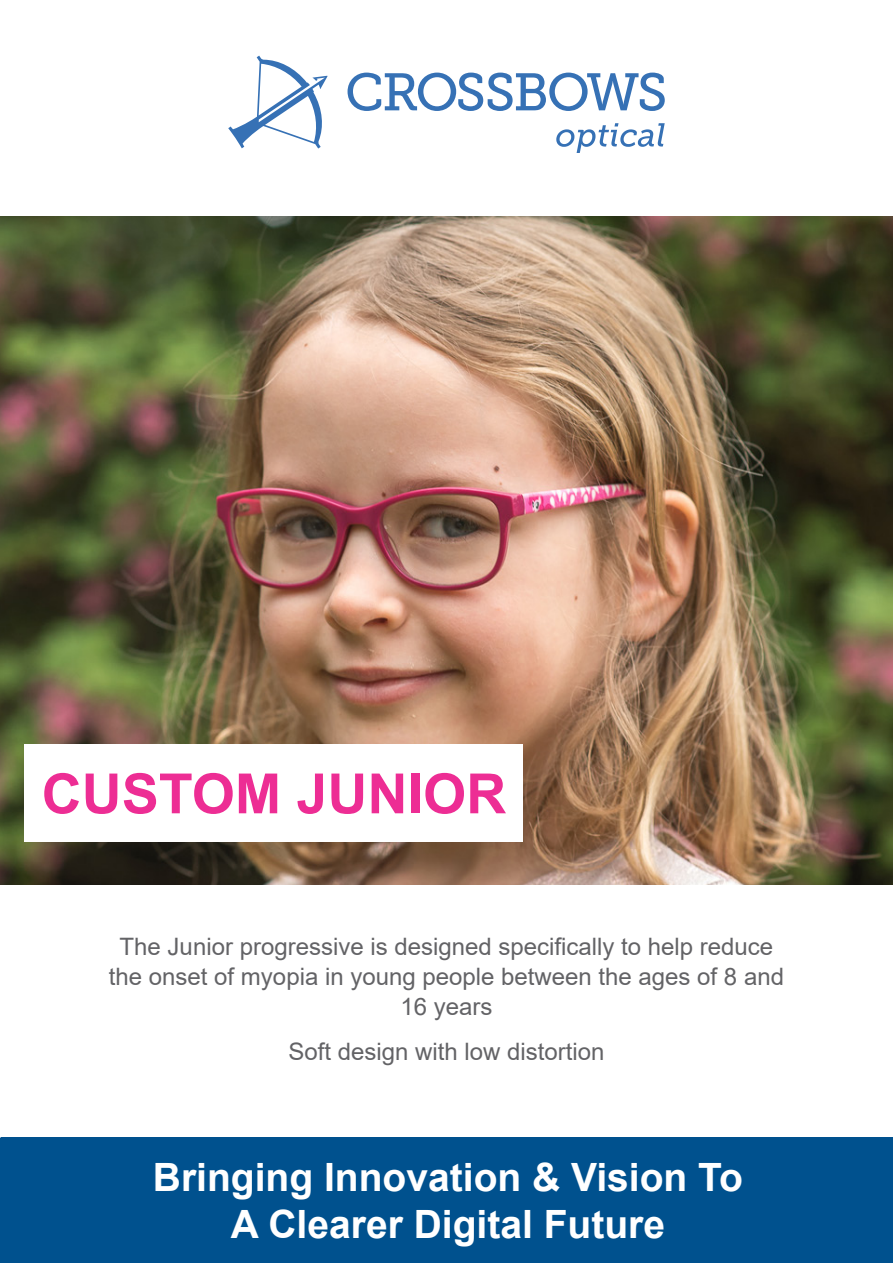
<style>
.page{position:relative;width:893px;height:1263px;background:#fff}
.page>*{position:absolute;margin:0;border:0;box-sizing:border-box;transform-origin:0 0}
.t1{font:700 55.5px "Arial";color:#ed2d94}
.t2{font:700 39px "Arial";color:#fff}
.t3{font:24px/30px "Arial";color:#636366;text-align:center}
</style>
<div class="page">
<img style="left:0;top:217px;width:893px;height:667px">
<svg style="left:228px;top:56px;width:100px;height:93px"></svg>
<svg style="left:348px;top:73px;width:317px;height:38px"></svg>
<svg style="left:556px;top:123px;width:109px;height:30px"></svg>
<div style="left:2px;top:1137px;width:891px;height:126px;background:#00518e"></div>
<div style="left:25px;top:744px;width:498px;height:98px;background:#fff"></div>
<p class="t1" style="left:42px;top:755px;width:466px">CUSTOM JUNIOR</p>
<p class="t3" style="left:109px;top:931px;width:677px">The Junior progressive is designed specifically to help reduce the onset of myopia in young people between the ages of 8 and<br>16 years</p>
<p class="t3" style="left:288px;top:1036px;width:318px">Soft design with low distortion</p>
<p class="t2" style="left:153px;top:1150px;width:592px">Bringing Innovation &amp; Vision To</p>
<p class="t2" style="left:231px;top:1197px;width:436px">A Clearer Digital Future</p>
</div>
